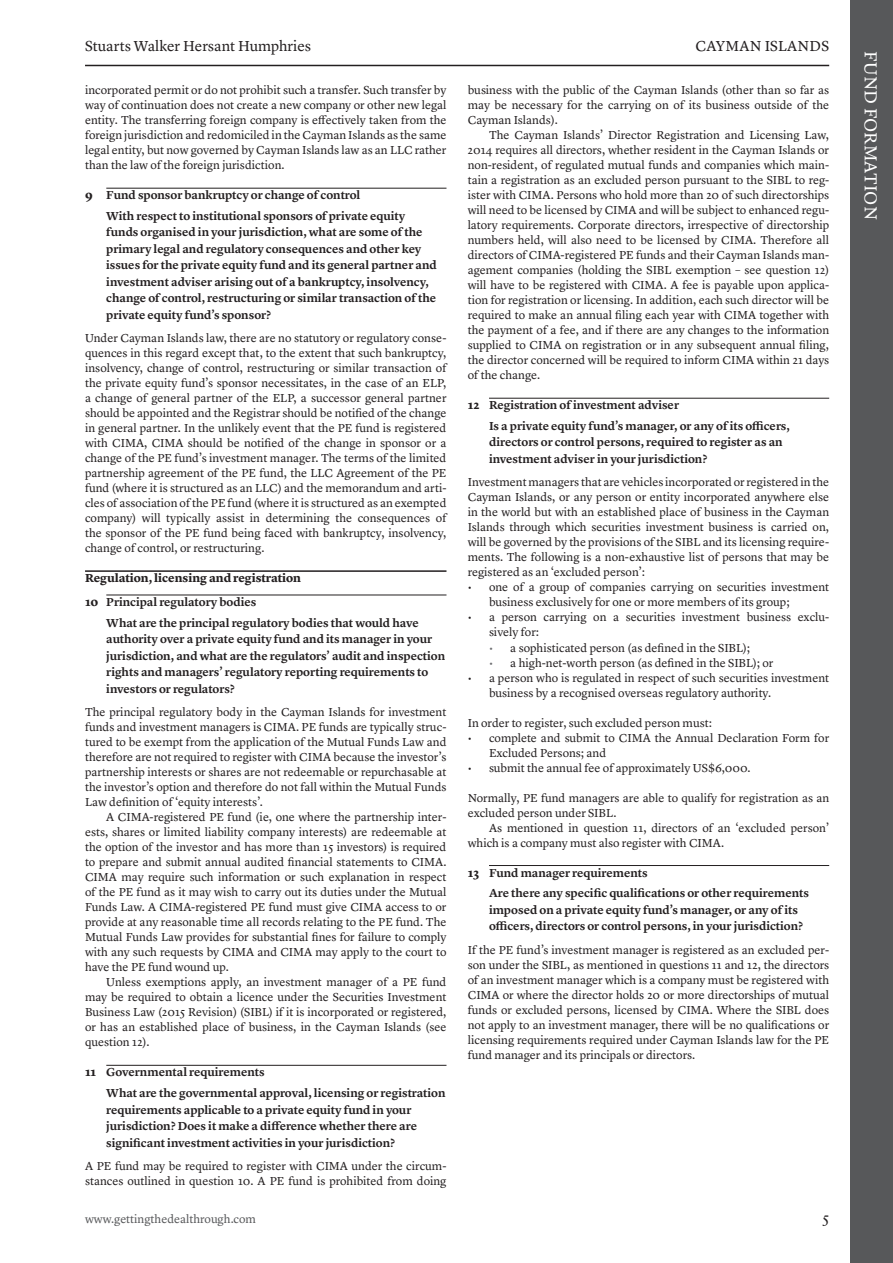
<style>
.page{position:relative;width:893px;height:1263px;background:#fff}
.page>*{position:absolute;margin:0;border:0;box-sizing:border-box;transform-origin:0 0}
.t1{font:18px "Lyon Text";letter-spacing:.015em;color:#fff}
.t2{font:15px "Lyon Text";color:#231f20}
.First_para{font:12px/15px "Lyon Text";color:#231f20;text-align:justify}
.Text{font:12px/15px "Lyon Text";color:#231f20;text-align:justify}
.Q_text{font:600 12px/16.5px "Lyon Text";color:#231f20}
.Bullet_list{font:12px/15px "Lyon Text";color:#231f20}
.Q_header{font:600 12px "Lyon Text";color:#231f20}
.Sub_bullet_list{font:12px "Lyon Text";color:#231f20}
.Q_category_mono{font:700 12px "Lyon Text";letter-spacing:-.005em;color:#231f20}
.t3{font:12px "Lyon Text";color:#57585a}
.s1{font-weight:700}
.s2{color:#6c6d70}
</style>
<div class="page">
<hr style="left:85px;top:65px;width:744px;height:1px;background:#231f20">
<div style="left:850px;top:0;width:43px;height:1263px;background:#57585a"></div>
<hr style="left:106px;top:188px;width:340px;height:1px;background:#231f20">
<hr style="left:85px;top:570px;width:361px;height:2px;background:#231f20">
<hr style="left:106px;top:595px;width:340px;height:1px;background:#231f20">
<hr style="left:106px;top:1065px;width:340px;height:1px;background:#231f20">
<hr style="left:489px;top:398px;width:340px;height:1px;background:#231f20">
<hr style="left:489px;top:865px;width:340px;height:1px;background:#231f20">
<p class="t2" style="left:85px;top:35px;width:228px">Stuarts Walker Hersant Humphries</p>
<p class="t2" style="left:695px;top:35px;width:135px">CAYMAN ISLANDS</p>
<p class="Text" style="left:85px;top:82px;width:363px">incorporated permit or do not prohibit such a transfer. Such transfer by way of continuation does not create a new company or other new legal entity. The transferring foreign company is effectively taken from the foreign jurisdiction and redomiciled in the Cayman Islands as the same legal entity, but now governed by Cayman Islands law as an LLC rather than the law of the foreign jurisdiction.</p>
<p class="Q_header" style="left:85px;top:186px;width:277px"><span class="s1">9</span> Fund sponsor bankruptcy or change of control</p>
<p class="Q_text" style="left:106px;top:207px;width:332px">With respect to institutional sponsors of private equity funds organised in your jurisdiction, what are some of the primary legal and regulatory consequences and other key issues for the private equity fund and its general partner and investment adviser arising out of a bankruptcy, insolvency, change of control, restructuring or similar transaction of the private equity fund’s sponsor?</p>
<p class="First_para" style="left:85px;top:330px;width:363px">Under Cayman Islands law, there are no statutory or regulatory conse&shy;quences in this regard except that, to the extent that such bankruptcy, insolvency, change of control, restructuring or similar transaction of the private equity fund’s sponsor necessitates, in the case of an ELP, a change of general partner of the ELP, a successor general partner should be appointed and the Registrar should be notified of the change in general partner. In the unlikely event that the PE fund is registered with CIMA, CIMA should be notified of the change in sponsor or a change of the PE fund’s investment manager. The terms of the limited partnership agreement of the PE fund, the LLC Agreement of the PE fund (where it is structured as an LLC) and the memorandum and arti&shy;cles of association of the PE fund (where it is structured as an exempted company) will typically assist in determining the consequences of the sponsor of the PE fund being faced with bankruptcy, insolvency, change of control, or restructuring.</p>
<p class="Q_category_mono" style="left:85px;top:569px;width:218px">Regulation, licensing and registration</p>
<p class="Q_header" style="left:85px;top:593px;width:173px"><span class="s1">10</span> Principal regulatory bodies</p>
<p class="Q_text" style="left:106px;top:613px;width:340px">What are the principal regulatory bodies that would have authority over a private equity fund and its manager in your jurisdiction, and what are the regulators’ audit and inspection rights and managers’ regulatory reporting requirements to investors or regulators?</p>
<p class="First_para" style="left:85px;top:704px;width:363px">The principal regulatory body in the Cayman Islands for investment funds and investment managers is CIMA. PE funds are typically struc&shy;tured to be exempt from the application of the Mutual Funds Law and therefore are not required to register with CIMA because the investor’s partnership interests or shares are not redeemable or repurchasable at the investor’s option and therefore do not fall within the Mutual Funds Law definition of ‘equity interests’.</p>
<p class="Text" style="left:85px;top:809px;width:363px;text-indent:21px">A CIMA-registered PE fund (ie, one where the partnership inter&shy;ests, shares or limited liability company interests) are redeemable at the option of the investor and has more than 15 investors) is required to prepare and submit annual audited financial statements to CIMA.<br>CIMA may require such information or such explanation in respect of the PE fund as it may wish to carry out its duties under the Mutual Funds Law. A CIMA-registered PE fund must give CIMA access to or provide at any reasonable time all records relating to the PE fund. The Mutual Funds Law provides for substantial fines for failure to comply with any such requests by CIMA and CIMA may apply to the court to have the PE fund wound up.</p>
<p class="Text" style="left:85px;top:974px;width:363px;text-indent:21px">Unless exemptions apply, an investment manager of a PE fund may be required to obtain a licence under the Securities Investment Business Law (2015 Revision) (SIBL) if it is incorporated or registered, or has an established place of business, in the Cayman Islands (see question 12).</p>
<p class="Q_header" style="left:85px;top:1063px;width:181px"><span class="s1">11</span> Governmental requirements</p>
<p class="Q_text" style="left:106px;top:1084px;width:341px">What are the governmental approval, licensing or registration requirements applicable to a private equity fund in your jurisdiction? Does it make a difference whether there are significant investment activities in your jurisdiction?</p>
<p class="First_para" style="left:85px;top:1157px;width:363px">A PE fund may be required to register with CIMA under the circum&shy;stances outlined in question 10. A PE fund is prohibited from doing</p>
<p class="First_para" style="left:468px;top:82px;width:363px">business with the public of the Cayman Islands (other than so far as may be necessary for the carrying on of its business outside of the Cayman Islands).</p>
<p class="Text" style="left:468px;top:127px;width:363px;text-indent:21px">The Cayman Islands’ Director Registration and Licensing Law, 2014 requires all directors, whether resident in the Cayman Islands or non-resident, of regulated mutual funds and companies which main&shy;tain a registration as an excluded person pursuant to the SIBL to reg&shy;ister with CIMA. Persons who hold more than 20 of such directorships will need to be licensed by CIMA and will be subject to enhanced regu&shy;latory requirements. Corporate directors, irrespective of directorship numbers held, will also need to be licensed by CIMA. Therefore all directors of CIMA-registered PE funds and their Cayman Islands man&shy;agement companies (holding the SIBL exemption – see question 12) will have to be registered with CIMA. A fee is payable upon applica&shy;tion for registration or licensing. In addition, each such director will be required to make an annual filing each year with CIMA together with the payment of a fee, and if there are any changes to the information supplied to CIMA on registration or in any subsequent annual filing, the director concerned will be required to inform CIMA within 21 days of the change.</p>
<p class="Q_header" style="left:468px;top:396px;width:213px"><span class="s1">12</span> Registration of investment adviser</p>
<p class="Q_text" style="left:489px;top:417px;width:302px">Is a private equity fund’s manager, or any of its officers, directors or control persons, required to register as an investment adviser in your jurisdiction?</p>
<p class="First_para" style="left:468px;top:474px;width:363px">Investment managers that are vehicles incorporated or registered in the Cayman Islands, or any person or entity incorporated anywhere else in the world but with an established place of business in the Cayman Islands through which securities investment business is carried on, will be governed by the provisions of the SIBL and its licensing require&shy;ments. The following is a non-exhaustive list of persons that may be registered as an ‘excluded person’:</p>
<p class="Bullet_list" style="left:489px;top:579px;width:342px;text-indent:-21px">• one of a group of companies carrying on securities investment business exclusively for one or more members of its group;</p>
<p class="Bullet_list" style="left:489px;top:609px;width:342px;text-indent:-21px">• a person carrying on a securities investment business exclu&shy;sively for:</p>
<p class="Sub_bullet_list" style="left:489px;top:638px;width:262px"><span class="s2">•</span> a sophisticated person (as defined in the SIBL);</p>
<p class="Sub_bullet_list" style="left:489px;top:653px;width:286px"><span class="s2">•</span> a high-net-worth person (as defined in the SIBL); or</p>
<p class="Bullet_list" style="left:489px;top:669px;width:342px;text-indent:-21px">• a person who is regulated in respect of such securities investment business by a recognised overseas regulatory authority.</p>
<p class="First_para" style="left:468px;top:714px;width:246px">In order to register, such excluded person must:</p>
<p class="Bullet_list" style="left:489px;top:729px;width:342px;text-indent:-21px">• complete and submit to CIMA the Annual Declaration Form for<br>Excluded Persons; and</p>
<p class="Bullet_list" style="left:468px;top:759px;width:284px">• submit the annual fee of approximately US$6,000.</p>
<p class="First_para" style="left:468px;top:789px;width:363px">Normally, PE fund managers are able to qualify for registration as an excluded person under SIBL.</p>
<p class="Text" style="left:468px;top:819px;width:363px;text-indent:21px">As mentioned in question 11, directors of an ‘excluded person’ which is a company must also register with CIMA.</p>
<p class="Q_header" style="left:468px;top:863px;width:182px"><span class="s1">13</span> Fund manager requirements</p>
<p class="Q_text" style="left:489px;top:884px;width:322px">Are there any specific qualifications or other requirements imposed on a private equity fund’s manager, or any of its officers, directors or control persons, in your jurisdiction?</p>
<p class="First_para" style="left:468px;top:941px;width:363px">If the PE fund’s investment manager is registered as an excluded per&shy;son under the SIBL, as mentioned in questions 11 and 12, the directors of an investment manager which is a company must be registered with CIMA or where the director holds 20 or more directorships of mutual funds or excluded persons, licensed by CIMA. Where the SIBL does not apply to an investment manager, there will be no qualifications or licensing requirements required under Cayman Islands law for the PE fund manager and its principals or directors.</p>
<p class="t3" style="left:85px;top:1210px;width:172px">www.gettingthedealthrough.com</p>
<p class="t2" style="left:823px;top:1207px;width:8px">5</p>
<h1 class="t1" style="left:885px;top:51px;width:170px;rotate:90deg">FUND FORMATION</h1>
</div>
